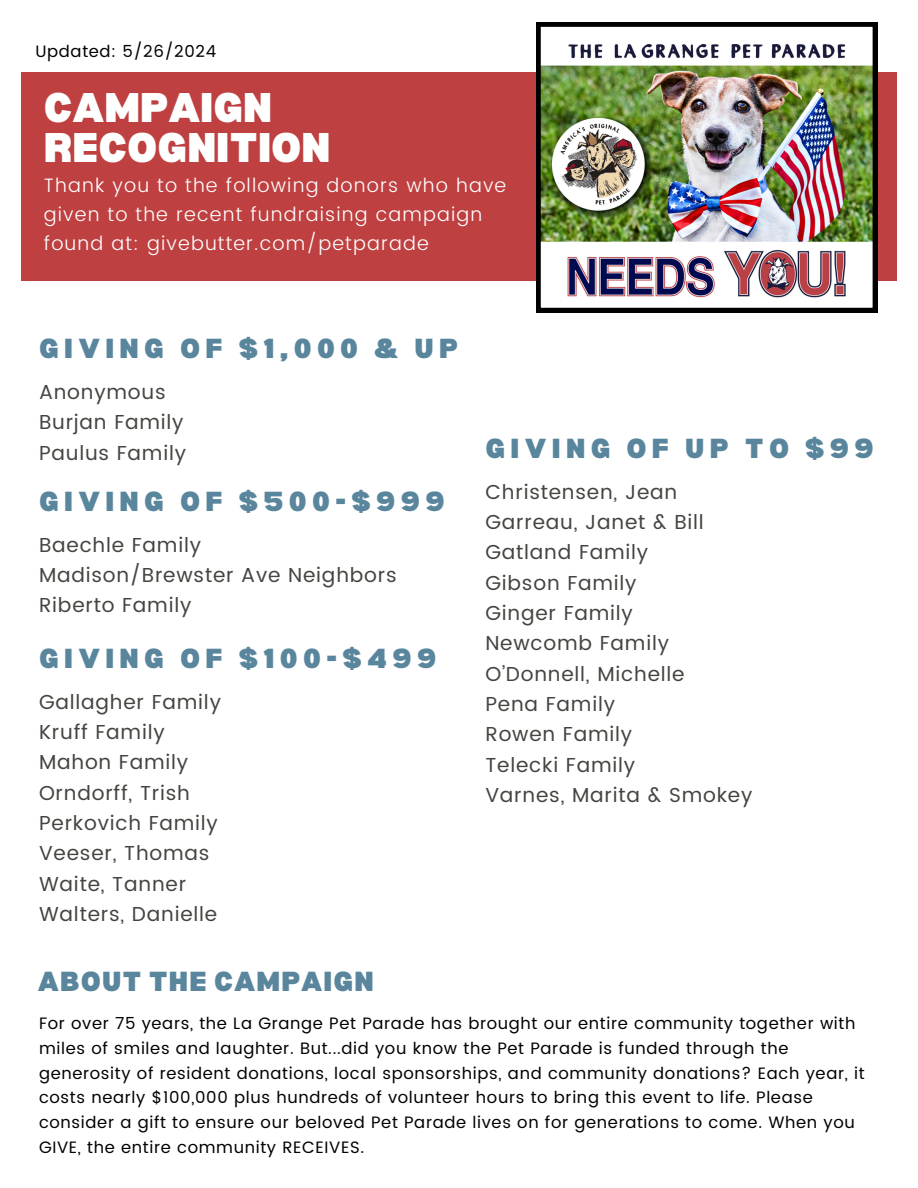
<style>
.page{position:relative;width:918px;height:1188px;background:#fff}
.page>*{position:absolute;margin:0;border:0;box-sizing:border-box;transform-origin:0 0}
.t1{font:900 40.5px/40.5px "Bernoru";color:#fff}
.t2{font:900 27px "Bernoru";letter-spacing:.2em;color:#5a869d}
.t3{font:900 27px "Bernoru";letter-spacing:.04em;color:#5a869d}
.t4{font:20.25px "Poppins";letter-spacing:.04em;color:#444440}
.t5{font:300 19.35px/29.1px "Poppins";letter-spacing:.06em;color:#fff}
.t6{font:16.5px/24.8px "Poppins";letter-spacing:.04em;color:#000}
</style>
<div class="page">
<div style="left:21px;top:72px;width:876px;height:208px;background:#bf4041"></div>
<img style="left:536px;top:22px;width:341px;height:290px">
<p class="t6" style="left:35px;top:39px;width:182px">Updated: 5/26/2024</p>
<h1 class="t1" style="left:44px;top:86px;width:288px">CAMPAIGN<br>RECOGNITION</h1>
<h4 class="t5" style="left:44px;top:171px;width:464px">Thank you to the following donors who have given to the recent fundraising campaign found at: givebutter.com/petparade</h4>
<p class="t2" style="left:39px;top:333px;width:420px">GIVING OF $1,000 &amp; UP</p>
<p class="t4" style="left:39px;top:380px;width:128px">Anonymous</p>
<h2 class="t4" style="left:39px;top:411px;width:146px">Burjan Family</h2>
<p class="t4" style="left:39px;top:441px;width:149px">Paulus Family</p>
<p class="t2" style="left:39px;top:486px;width:407px">GIVING OF $500-$999</p>
<h3 class="t4" style="left:39px;top:533px;width:164px">Baechle Family</h3>
<h2 class="t4" style="left:39px;top:563px;width:359px">Madison/Brewster Ave Neighbors</h2>
<p class="t4" style="left:39px;top:593px;width:154px">Riberto Family</p>
<p class="t2" style="left:39px;top:643px;width:399px">GIVING OF $100-$499</p>
<p class="t4" style="left:39px;top:690px;width:183px">Gallagher Family</p>
<p class="t4" style="left:39px;top:720px;width:127px">Kruff Family</p>
<p class="t4" style="left:39px;top:750px;width:151px">Mahon Family</p>
<p class="t4" style="left:39px;top:781px;width:152px">Orndorff, Trish</p>
<p class="t4" style="left:39px;top:811px;width:180px">Perkovich Family</p>
<p class="t4" style="left:39px;top:841px;width:172px">Veeser, Thomas</p>
<p class="t4" style="left:39px;top:872px;width:149px">Waite, Tanner</p>
<p class="t4" style="left:39px;top:902px;width:180px">Walters, Danielle</p>
<p class="t2" style="left:485px;top:433px;width:390px">GIVING OF UP TO $99</p>
<h2 class="t4" style="left:485px;top:480px;width:193px">Christensen, Jean</h2>
<p class="t4" style="left:485px;top:510px;width:220px">Garreau, Janet &amp; Bill</p>
<p class="t4" style="left:485px;top:540px;width:164px">Gatland Family</p>
<p class="t4" style="left:485px;top:571px;width:153px">Gibson Family</p>
<h2 class="t4" style="left:485px;top:601px;width:149px">Ginger Family</h2>
<p class="t4" style="left:485px;top:631px;width:185px">Newcomb Family</p>
<p class="t4" style="left:485px;top:662px;width:201px">O’Donnell, Michelle</p>
<p class="t4" style="left:485px;top:692px;width:131px">Pena Family</p>
<p class="t4" style="left:485px;top:722px;width:148px">Rowen Family</p>
<p class="t4" style="left:485px;top:753px;width:151px">Telecki Family</p>
<p class="t4" style="left:485px;top:783px;width:268px">Varnes, Marita &amp; Smokey</p>
<h2 class="t3" style="left:38px;top:966px;width:337px">ABOUT THE CAMPAIGN</h2>
<h4 class="t6" style="left:39px;top:1011px;width:827px">For over 75 years, the La Grange Pet Parade has brought our entire community together with miles of smiles and laughter. But...did you know the Pet Parade is funded through the generosity of resident donations, local sponsorships, and community donations? Each year, it costs nearly $100,000 plus hundreds of volunteer hours to bring this event to life. Please consider a gift to ensure our beloved Pet Parade lives on for generations to come. When you GIVE, the entire community RECEIVES.</h4>
</div>
